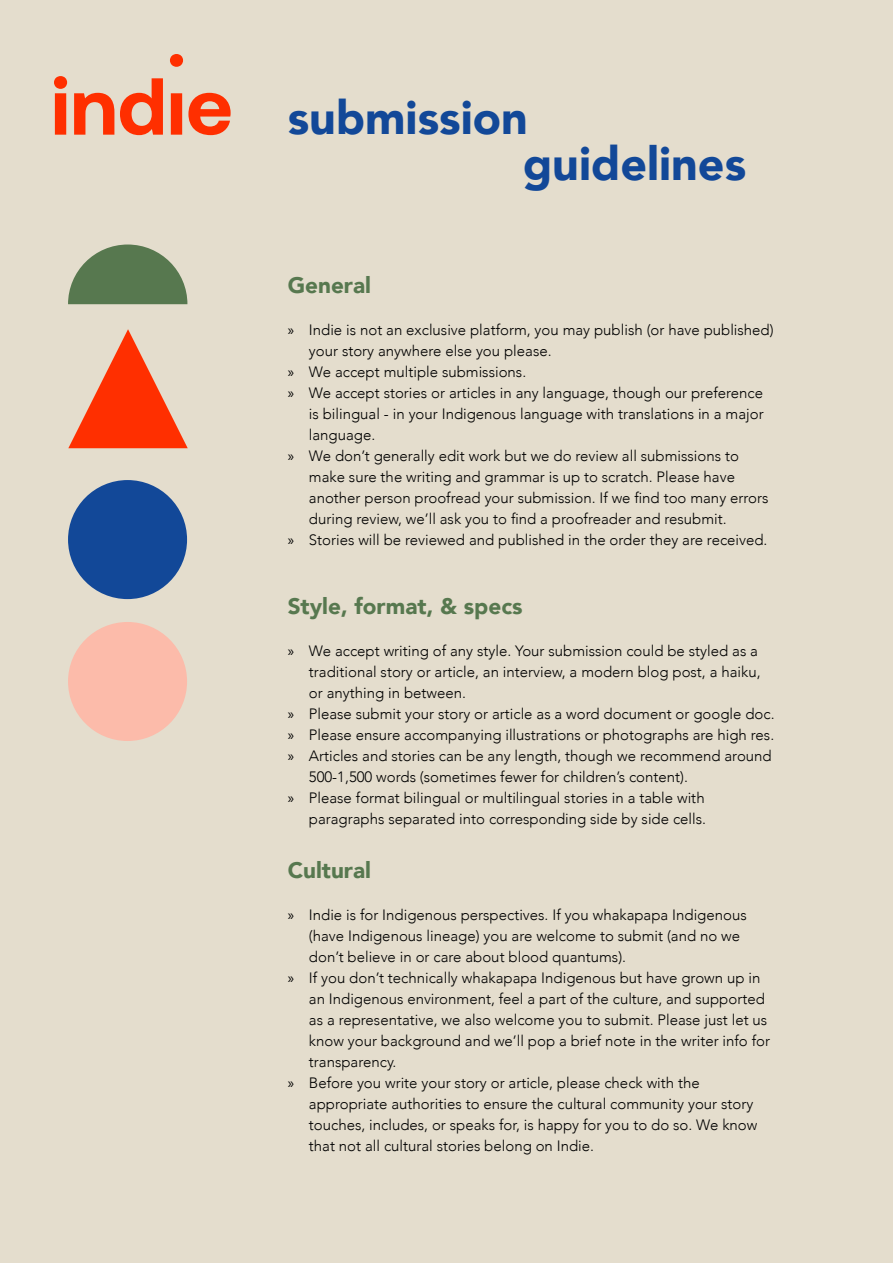
<style>
.page{position:relative;width:893px;height:1263px;background:#e4ddcd}
.page>*{position:absolute;margin:0;border:0;box-sizing:border-box;transform-origin:0 0}
.t1{font:900 46.5px/46.5px "Avenir";color:#124898}
.t2{font:900 22.5px "Avenir";color:#57784f}
.t3{font:300 15px "Avenir";color:#000}
.s1{font-family:"Myriad Pro";font-weight:400}
</style>
<div class="page">
<svg style="left:54px;top:76px;width:13px;height:59px"></svg>
<svg style="left:74px;top:93px;width:40px;height:42px"></svg>
<svg style="left:120px;top:78px;width:43px;height:57px"></svg>
<svg style="left:170px;top:54px;width:61px;height:81px"></svg>
<svg style="left:68px;top:244px;width:119px;height:60px"></svg>
<div style="left:68px;top:480px;width:119px;height:119px;background:#124898;border-radius:50%"></div>
<svg style="left:68px;top:329px;width:120px;height:119px"></svg>
<div style="left:68px;top:622px;width:119px;height:119px;background:#fcbbaa;border-radius:50%"></div>
<h1 class="t1" style="left:523px;top:93px;width:225px;text-indent:-235px">submission guidelines</h1>
<h2 class="t2" style="left:288px;top:265px;width:85px">General</h2>
<p class="t3" style="left:288px;top:320px;width:487px"><span class="s1">»</span> Indie is not an exclusive platform, you may publish (or have published)</p>
<p class="t3" style="left:309px;top:341px;width:244px">your story anywhere else you please.</p>
<p class="t3" style="left:288px;top:362px;width:240px"><span class="s1">»</span> We accept multiple submissions.</p>
<p class="t3" style="left:288px;top:383px;width:477px"><span class="s1">»</span> We accept stories or articles in any language, though our preference</p>
<p class="t3" style="left:309px;top:404px;width:456px">is bilingual - in your Indigenous language with translations in a major</p>
<p class="t3" style="left:309px;top:425px;width:68px">language.</p>
<p class="t3" style="left:288px;top:446px;width:453px"><span class="s1">»</span> We don’t generally edit work but we do review all submissions to</p>
<p class="t3" style="left:309px;top:467px;width:428px">make sure the writing and grammar is up to scratch. Please have</p>
<p class="t3" style="left:309px;top:488px;width:461px">another person proofread your submission. If we find too many errors</p>
<p class="t3" style="left:309px;top:509px;width:419px">during review, we’ll ask you to find a proofreader and resubmit.</p>
<p class="t3" style="left:288px;top:530px;width:481px"><span class="s1">»</span> Stories will be reviewed and published in the order they are received.</p>
<h2 class="t2" style="left:288px;top:586px;width:236px">Style, format, &amp; specs</h2>
<p class="t3" style="left:288px;top:641px;width:472px"><span class="s1">»</span> We accept writing of any style. Your submission could be styled as a</p>
<p class="t3" style="left:309px;top:662px;width:453px">traditional story or article, an interview, a modern blog post, a haiku,</p>
<p class="t3" style="left:309px;top:683px;width:159px">or anything in between.</p>
<p class="t3" style="left:288px;top:704px;width:488px"><span class="s1">»</span> Please submit your story or article as a word document or google doc.</p>
<p class="t3" style="left:288px;top:725px;width:488px"><span class="s1">»</span> Please ensure accompanying illustrations or photographs are high res.</p>
<p class="t3" style="left:288px;top:746px;width:486px"><span class="s1">»</span> Articles and stories can be any length, though we recommend around</p>
<p class="t3" style="left:309px;top:767px;width:380px">500-1,500 words (sometimes fewer for children’s content).</p>
<p class="t3" style="left:288px;top:788px;width:418px"><span class="s1">»</span> Please format bilingual or multilingual stories in a table with</p>
<p class="t3" style="left:309px;top:809px;width:399px">paragraphs separated into corresponding side by side cells.</p>
<h2 class="t2" style="left:288px;top:850px;width:85px">Cultural</h2>
<p class="t3" style="left:288px;top:905px;width:461px"><span class="s1">»</span> Indie is for Indigenous perspectives. If you whakapapa Indigenous</p>
<p class="t3" style="left:309px;top:926px;width:433px">(have Indigenous lineage) you are welcome to submit (and no we</p>
<p class="t3" style="left:309px;top:947px;width:319px">don’t believe in or care about blood quantums).</p>
<p class="t3" style="left:288px;top:968px;width:474px"><span class="s1">»</span> If you don’t technically whakapapa Indigenous but have grown up in</p>
<p class="t3" style="left:309px;top:989px;width:457px">an Indigenous environment, feel a part of the culture, and supported</p>
<p class="t3" style="left:309px;top:1010px;width:460px">as a representative, we also welcome you to submit. Please just let us</p>
<p class="t3" style="left:309px;top:1031px;width:463px">know your background and we’ll pop a brief note in the writer info for</p>
<p class="t3" style="left:309px;top:1052px;width:89px">transparency.</p>
<p class="t3" style="left:288px;top:1073px;width:414px"><span class="s1">»</span> Before you write your story or article, please check with the</p>
<p class="t3" style="left:309px;top:1094px;width:446px">appropriate authorities to ensure the cultural community your story</p>
<p class="t3" style="left:309px;top:1115px;width:450px">touches, includes, or speaks for, is happy for you to do so. We know</p>
<p class="t3" style="left:309px;top:1136px;width:287px">that not all cultural stories belong on Indie.</p>
</div>
